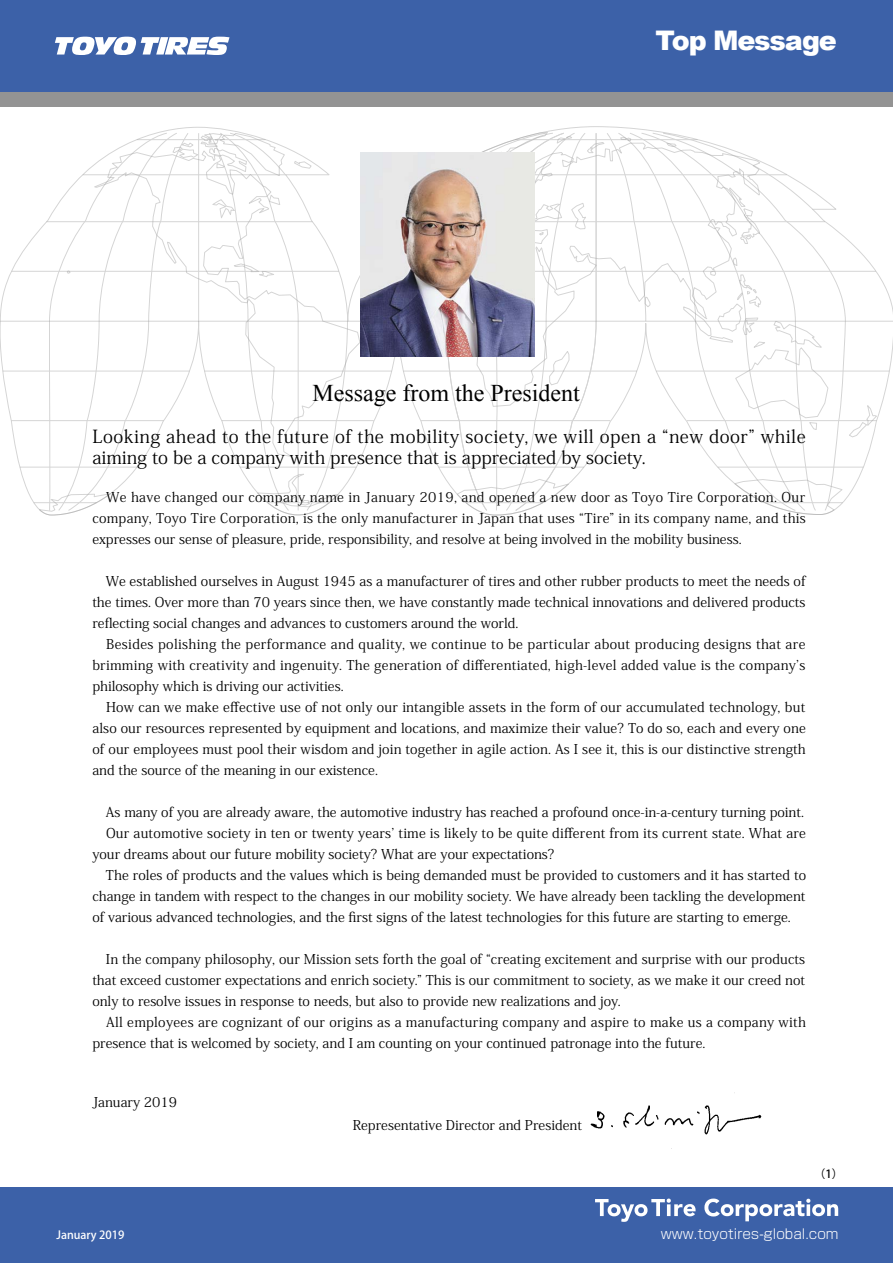
<style>
.page{position:relative;width:893px;height:1263px;background:#fff}
.page>*{position:absolute;margin:0;border:0;box-sizing:border-box;transform-origin:0 0}
.t1{font:900 27px "Arial";letter-spacing:-.045em;color:#fff}
.t2{font:24px "Times New Roman";color:#000}
.t3{font:18px/21px "Koz Min Pro";letter-spacing:.025em;color:#000}
.t4{font:13.5px/21px "Koz Min Pro";color:#000}
.t5{font:300 13.5px "Shin Go Pro";color:#fff}
.t6{font:500 11.25px "Koz Go Pro";color:#fff}
.t7{font:500 11.25px "Koz Go Pro";color:#000}
</style>
<div class="page">
<svg style="left:0;top:126px;width:893px;height:389px"></svg>
<hr style="left:0;top:321px;width:893px;height:1px;background:#484848">
<div style="left:0;top:0;width:893px;height:106px;background:#3c61a8"></div>
<div style="left:0;top:92px;width:893px;height:14px;background:#939393"></div>
<div style="left:0;top:1187px;width:893px;height:76px;background:#3c61a8"></div>
<svg style="left:55px;top:37px;width:174px;height:18px"></svg>
<img style="left:590px;top:1092px;width:172px;height:57px">
<svg style="left:595px;top:1198px;width:101px;height:24px"></svg>
<svg style="left:704px;top:1198px;width:134px;height:23px"></svg>
<img style="left:360px;top:152px;width:174px;height:204px">
<h1 class="t1" style="left:655px;top:26px;width:183px">Top Message</h1>
<h2 class="t2" style="left:312px;top:377px;width:269px">Message from the President</h2>
<h3 class="t3" style="left:92px;top:425px;width:715px">Looking ahead to the future of the mobility society, we will open a “new door” while aiming to be a company with presence that is appreciated by society.</h3>
<p class="t4" style="left:92px;top:486px;width:715px;text-align:justify">　We have changed our company name in January 2019, and opened a new door as Toyo Tire Corporation. Our company, Toyo Tire Corporation, is the only manufacturer in Japan that uses “Tire” in its company name, and this expresses our sense of pleasure, pride, responsibility, and resolve at being involved in the mobility business.</p>
<p class="t4" style="left:92px;top:570px;width:715px">　We established ourselves in August 1945 as a manufacturer of tires and other rubber products to meet the needs of the times. Over more than 70 years since then, we have constantly made technical innovations and delivered products reflecting social changes and advances to customers around the world.<br>　Besides polishing the performance and quality, we continue to be particular about producing designs that are brimming with creativity and ingenuity. The generation of differentiated, high-level added value is the companyʼs philosophy which is driving our activities.<br>　How can we make effective use of not only our intangible assets in the form of our accumulated technology, but also our resources represented by equipment and locations, and maximize their value? To do so, each and every one of our employees must pool their wisdom and join together in agile action. As I see it, this is our distinctive strength and the source of the meaning in our existence.</p>
<p class="t4" style="left:92px;top:801px;width:715px">　As many of you are already aware, the automotive industry has reached a profound once-in-a-century turning point.　Our automotive society in ten or twenty yearsʼ time is likely to be quite different from its current state. What are your dreams about our future mobility society? What are your expectations?<br>　The roles of products and the values which is being demanded must be provided to customers and it has started to change in tandem with respect to the changes in our mobility society. We have already been tackling the development of various advanced technologies, and the first signs of the latest technologies for this future are starting to emerge.</p>
<p class="t4" style="left:92px;top:948px;width:715px">　In the company philosophy, our Mission sets forth the goal of “creating excitement and surprise with our products that exceed customer expectations and enrich society.” This is our commitment to society, as we make it our creed not only to resolve issues in response to needs, but also to provide new realizations and joy.<br>　All employees are cognizant of our origins as a manufacturing company and aspire to make us a company with presence that is welcomed by society, and I am counting on your continued patronage into the future.</p>
<p class="t4" style="left:92px;top:1090px;width:86px">January 2019</p>
<p class="t6" style="left:57px;top:1227px;width:69px">January 2019</p>
<p class="t4" style="left:353px;top:1114px;width:231px">Representative Director and President</p>
<p class="t7" style="left:814px;top:1167px;width:30px">（1）</p>
<p class="t5" style="left:661px;top:1222px;width:179px">www.toyotires-global.com</p>
</div>
